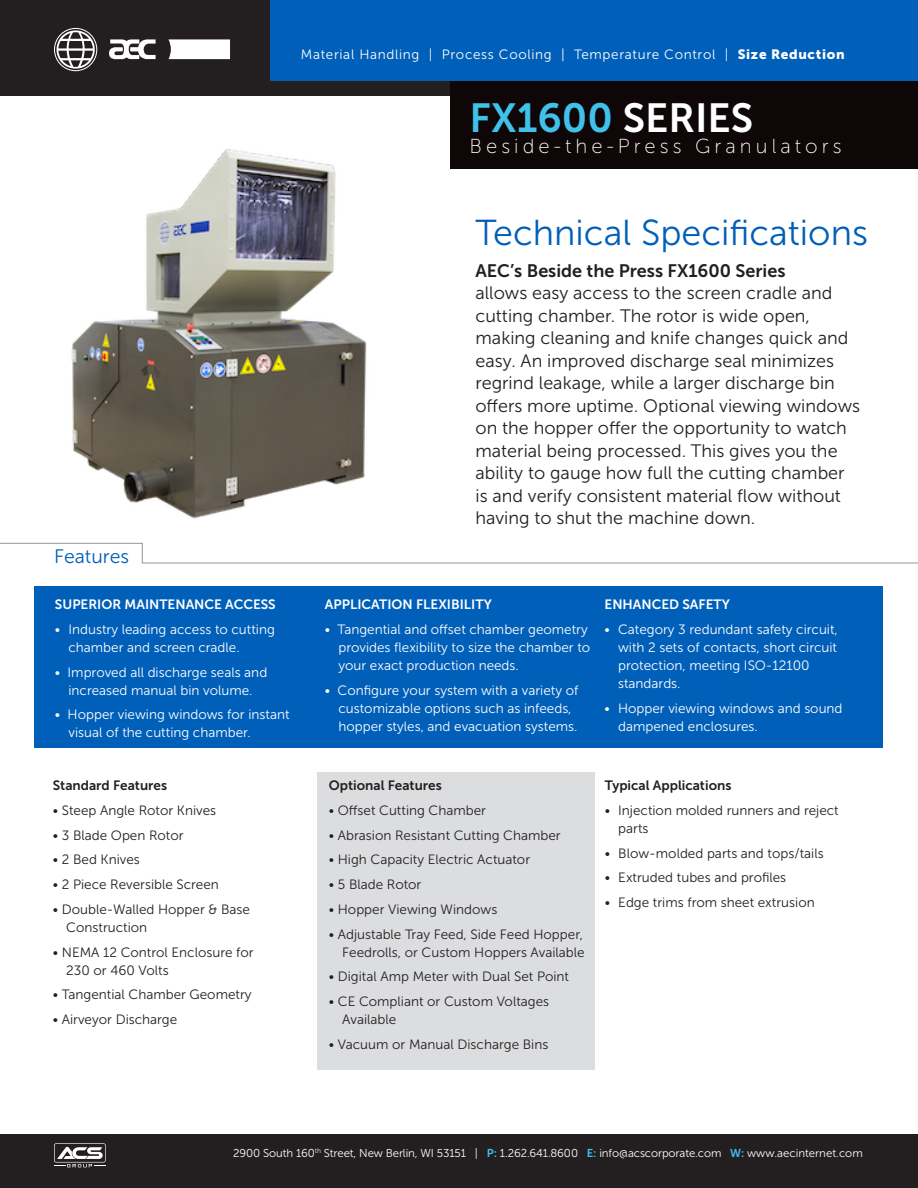
<style>
.page{position:relative;width:918px;height:1188px;background:#fff}
.page>*{position:absolute;margin:0;border:0;box-sizing:border-box;transform-origin:0 0}
.t1{font:40.5px "Museo Sans 700";color:#3fc1e9}
.page-text-featured-p{font:36px "Museo Sans 300";color:#005fb9}
.t2{font:20.25px "Museo Sans 100";letter-spacing:.2em;color:#fff}
.page-text-featured-p-2{font:19.5px "Museo Sans 300";color:#005fb9}
.t3{font:18px/22.5px "Museo Sans 300";color:#231f20}
.page-text-8{font:13.5px/18px "Museo Sans 300";color:#231f20}
.page-text-8-2{font:13.5px/18px "Museo Sans 300";color:#fff}
.Top-capabiliities{font:13.5px "Museo Sans 300";letter-spacing:.05em;color:#fff}
.page-text-8-3{font:13.5px "Museo Sans 700";color:#fff}
.page-text-8-4{font:13.5px "Museo Sans 700";color:#231f20}
.t4{font:11.4px "Museo Sans 300";letter-spacing:-.01em;color:#fff}
.s1{font-family:"Museo Sans 900"}
.s2{color:#fff}
.s3{font-family:"Museo Sans 700"}
.s4{font-family:"Museo Sans 700";color:#3fc1e9}
</style>
<div class="page">
<svg style="left:0;top:543px;width:918px;height:21px"></svg>
<div style="left:34px;top:586px;width:849px;height:161px;background:#005fb9"></div>
<div style="left:317px;top:772px;width:278px;height:297px;background:#dcdddf"></div>
<img style="left:71px;top:149px;width:296px;height:370px">
<div style="left:0;top:0;width:918px;height:95px;background:#231f20"></div>
<div style="left:450px;top:0;width:468px;height:168px;background:#0e0607"></div>
<div style="left:270px;top:0;width:648px;height:81px;background:#005fb9"></div>
<div style="left:0;top:1134px;width:918px;height:54px;background:#231f20"></div>
<svg style="left:54px;top:1143px;width:52px;height:24px"></svg>
<svg style="left:168px;top:39px;width:62px;height:20px"></svg>
<svg style="left:54px;top:28px;width:43px;height:43px"></svg>
<svg style="left:109px;top:39px;width:47px;height:20px"></svg>
<p class="Top-capabiliities" style="left:301px;top:47px;width:545px">Material Handling | Process Cooling | Temperature Control | <span class="s1">Size Reduction</span></p>
<p class="t1" style="left:470px;top:95px;width:285px">FX1600 <span class="s2">SERIES</span></p>
<p class="t2" style="left:470px;top:135px;width:373px">Beside-the-Press Granulators</p>
<p class="page-text-featured-p-2" style="left:54px;top:546px;width:77px">Features</p>
<p class="page-text-8-3" style="left:55px;top:597px;width:222px">SUPERIOR MAINTENANCE ACCESS</p>
<p class="page-text-8-2" style="left:68px;top:620px;width:208px;text-indent:-14px">• Industry leading access to cutting chamber and screen cradle.</p>
<p class="page-text-8-2" style="left:55px;top:663px;width:214px;text-align:center">• Improved all discharge seals and increased manual bin volume.</p>
<p class="page-text-8-2" style="left:68px;top:706px;width:223px;text-indent:-14px">• Hopper viewing windows for instant visual of the cutting chamber.</p>
<p class="page-text-8-4" style="left:53px;top:778px;width:116px">Standard Features</p>
<p class="page-text-8" style="left:53px;top:801px;width:165px">• Steep Angle Rotor Knives</p>
<p class="page-text-8" style="left:53px;top:826px;width:132px">• 3 Blade Open Rotor</p>
<p class="page-text-8" style="left:53px;top:851px;width:89px">• 2 Bed Knives</p>
<p class="page-text-8" style="left:53px;top:876px;width:168px">• 2 Piece Reversible Screen</p>
<p class="page-text-8" style="left:66px;top:900px;width:185px;text-indent:-14px">• Double-Walled Hopper &amp; Base<br>Construction</p>
<p class="page-text-8" style="left:66px;top:943px;width:189px;text-indent:-14px">• NEMA 12 Control Enclosure for<br>230 or 460 Volts</p>
<p class="page-text-8" style="left:53px;top:986px;width:200px">• Tangential Chamber Geometry</p>
<p class="page-text-8" style="left:53px;top:1011px;width:126px">• Airveyor Discharge</p>
<p class="page-text-featured-p" style="left:476px;top:213px;width:394px">Technical Specifications</p>
<p class="t3" style="left:476px;top:259px;width:386px"><span class="s3">AEC’s Beside the Press FX1600 Series<br></span>allows easy access to the screen cradle and cutting chamber. The rotor is wide open, making cleaning and knife changes quick and easy. An improved discharge seal minimizes regrind leakage, while a larger discharge bin offers more uptime. Optional viewing windows on the hopper offer the opportunity to watch material being processed. This gives you the ability to gauge how full the cutting chamber is and verify consistent material flow without having to shut the machine down.</p>
<p class="page-text-8-3" style="left:325px;top:597px;width:169px">APPLICATION FLEXIBILITY</p>
<p class="page-text-8-2" style="left:338px;top:620px;width:253px;text-indent:-14px">• Tangential and offset chamber geometry provides flexibility to size the chamber to your exact production needs.</p>
<p class="page-text-8-2" style="left:338px;top:681px;width:241px;text-indent:-14px">• Configure your system with a variety of customizable options such as infeeds, hopper styles, and evacuation systems.</p>
<p class="page-text-8-3" style="left:605px;top:597px;width:127px">ENHANCED SAFETY</p>
<p class="page-text-8-2" style="left:618px;top:620px;width:221px;text-indent:-14px">• Category 3 redundant safety circuit, with 2 sets of contacts, short circuit protection, meeting ISO-12100 standards.</p>
<p class="page-text-8-2" style="left:618px;top:699px;width:226px;text-indent:-14px">• Hopper viewing windows and sound dampened enclosures.</p>
<p class="page-text-8-4" style="left:329px;top:778px;width:114px">Optional Features</p>
<p class="page-text-8" style="left:329px;top:801px;width:159px">• Offset Cutting Chamber</p>
<p class="page-text-8" style="left:329px;top:826px;width:233px">• Abrasion Resistant Cutting Chamber</p>
<p class="page-text-8" style="left:329px;top:851px;width:203px">• High Capacity Electric Actuator</p>
<p class="page-text-8" style="left:329px;top:876px;width:94px">• 5 Blade Rotor</p>
<p class="page-text-8" style="left:329px;top:900px;width:170px">• Hopper Viewing Windows</p>
<p class="page-text-8" style="left:329px;top:925px;width:257px;text-align:right">• Adjustable Tray Feed, Side Feed Hopper,<br>Feedrolls, or Custom Hoppers Available</p>
<p class="page-text-8" style="left:329px;top:968px;width:242px">• Digital Amp Meter with Dual Set Point</p>
<p class="page-text-8" style="left:342px;top:993px;width:208px;text-indent:-14px">• CE Compliant or Custom Voltages<br>Available</p>
<p class="page-text-8" style="left:329px;top:1035px;width:221px">• Vacuum or Manual Discharge Bins</p>
<p class="page-text-8-4" style="left:605px;top:778px;width:128px">Typical Applications</p>
<p class="page-text-8" style="left:618px;top:801px;width:222px;text-indent:-14px">• Injection molded runners and reject parts</p>
<p class="page-text-8" style="left:605px;top:844px;width:220px">• Blow-molded parts and tops/tails</p>
<p class="page-text-8" style="left:605px;top:869px;width:183px">• Extruded tubes and profiles</p>
<p class="page-text-8" style="left:605px;top:894px;width:211px">• Edge trims from sheet extrusion</p>
<p class="t4" style="left:233px;top:1147px;width:631px">2900 South 160<sup>th</sup> Street, New Berlin, WI 53151 | <span class="s4">P:</span> 1.262.641.8600 <span class="s4">E:</span> info@acscorporate.com <span class="s4">W:</span> www.aecinternet.com</p>
</div>
